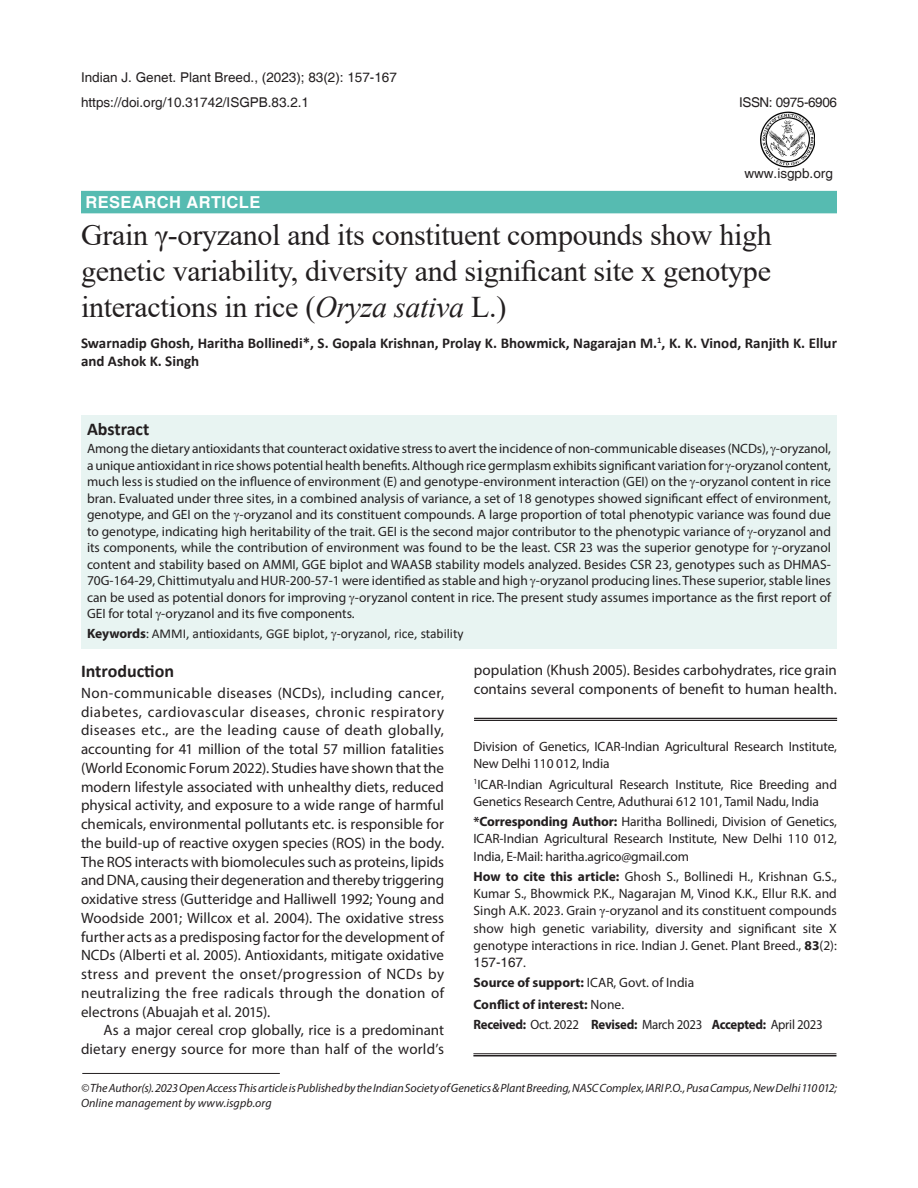
<style>
.page{position:relative;width:918px;height:1188px;background:#fff}
.page>*{position:absolute;margin:0;border:0;box-sizing:border-box;transform-origin:0 0}
.article_head{font:30px/36px "Times New Roman";letter-spacing:-.01em;color:#231f20;text-align:justify}
.Sub-Head-1{font:700 18px "Calibri";color:#231f20}
.Subject{font:700 16.5px "Helvetica";letter-spacing:.025em;color:#fff}
.Body_flush{font:15px/18.8px "Myriad Pro";letter-spacing:.02em;color:#231f20;text-align:justify}
.text{font:15px/18.8px "Myriad Pro";color:#231f20;text-align:right}
.author{font:700 15px/18px "Calibri";color:#231f20}
.Abstract{font:13.5px/16.5px "Myriad Pro";color:#231f20;text-align:justify}
.affiliation{font:13.5px/17.2px "Myriad Pro";letter-spacing:-.01em;color:#231f20}
.Running_Head{font:13.5px "Helvetica";color:#231f20}
.Abstract-2{font:13.5px "Calibri";color:#231f20}
.affiliation-2{font:700 13.5px "Myriad Pro";letter-spacing:-.02em;color:#231f20;scale:.95 1}
.affiliation-3{font:700 13.5px "Myriad Pro";color:#231f20}
.Running_Head-2{font:13.5px "Helvetica";letter-spacing:-.03em;color:#231f20}
.Bottom_1st_page{font:italic 12px/14.4px "Myriad Pro";letter-spacing:-.005em;color:#231f20}
.s1{font-style:italic}
.s2{font-family:"Myriad Pro";font-weight:700}
.s3{font-family:"Myriad Pro"}
.s4{font-weight:700}
.s5{font-family:"Times New Roman"}
.s6{font-family:"Helvetica"}
.s7{font-weight:400}
</style>
<div class="page">
<div style="left:81px;top:415px;width:756px;height:234px;background:#e8f4f2"></div>
<div style="left:81px;top:191px;width:756px;height:22px;background:#56bbb1"></div>
<hr style="left:473px;top:1053px;width:363px;height:1px;background:#231f20">
<hr style="left:473px;top:1055px;width:363px;height:1px;background:#231f20">
<hr style="left:82px;top:1073px;width:198px;height:1px;background:#231f20">
<img style="left:760px;top:112px;width:55px;height:55px">
<hr style="left:474px;top:718px;width:363px;height:1px;background:#231f20">
<hr style="left:474px;top:720px;width:363px;height:1px;background:#231f20">
<p class="Running_Head" style="left:81px;top:70px;width:317px">Indian J. Genet. Plant Breed., (2023); 83(2): 157-167</p>
<p class="Running_Head" style="left:81px;top:95px;width:230px">https://doi.org/10.31742/ISGPB.83.2.1</p>
<p class="Running_Head-2" style="left:739px;top:95px;width:99px">ISSN: 0975-6906</p>
<p class="Subject" style="left:86px;top:192px;width:176px">RESEARCH ARTICLE</p>
<p class="Running_Head" style="left:744px;top:166px;width:90px">www.isgpb.org</p>
<p class="article_head" style="left:81px;top:216px;width:692px">Grain γ-oryzanol and its constituent compounds show high genetic variability, diversity and significant site x genotype interactions in rice (<span class="s1">Oryza sativa</span> L.)</p>
<p class="author" style="left:81px;top:334px;width:758px">Swarnadip Ghosh, Haritha Bollinedi*, S. Gopala Krishnan, Prolay K. Bhowmick, Nagarajan M.<sup>1</sup>, K. K. Vinod, Ranjith K. Ellur and Ashok K. Singh</p>
<p class="Sub-Head-1" style="left:87px;top:416px;width:64px">Abstract</p>
<p class="Abstract" style="left:87px;top:440px;width:746px">Among the dietary antioxidants that counteract oxidative stress to avert the incidence of non-communicable diseases (NCDs), -oryzanol, a unique antioxidant in rice shows potential health benefits. Although rice germplasm exhibits significant variation for -oryzanol content, much less is studied on the influence of environment (E) and genotype-environment interaction (GEI) on the -oryzanol content in rice bran. Evaluated under three sites, in a combined analysis of variance, a set of 18 genotypes showed significant effect of environment, genotype, and GEI on the -oryzanol and its constituent compounds. A large proportion of total phenotypic variance was found due to genotype, indicating high heritability of the trait. GEI is the second major contributor to the phenotypic variance of -oryzanol and its components, while the contribution of environment was found to be the least. CSR 23 was the superior genotype for -oryzanol content and stability based on AMMI, GGE biplot and WAASB stability models analyzed. Besides CSR 23, genotypes such as DHMAS-70G-164-29, Chittimutyalu and HUR-200-57-1 were identified as stable and high -oryzanol producing lines. These superior, stable lines can be used as potential donors for improving -oryzanol content in rice. The present study assumes importance as the first report of GEI for total -oryzanol and its five components.</p>
<p class="Abstract-2" style="left:87px;top:624px;width:378px"><span class="s2">Keywords</span><span class="s3">:</span> AMMI, antioxidants, GGE biplot, -oryzanol, rice, stability</p>
<p class="Sub-Head-1" style="left:81px;top:658px;width:95px">Introduction</p>
<p class="Body_flush" style="left:81px;top:683px;width:365px">Non-communicable diseases (NCDs), including cancer, diabetes, cardiovascular diseases, chronic respiratory diseases etc., are the leading cause of death globally, accounting for 41 million of the total 57 million fatalities (World Economic Forum 2022). Studies have shown that the modern lifestyle associated with unhealthy diets, reduced physical activity, and exposure to a wide range of harmful chemicals, environmental pollutants etc. is responsible for the build-up of reactive oxygen species (ROS) in the body.<br>The ROS interacts with biomolecules such as proteins, lipids and DNA, causing their degeneration and thereby triggering oxidative stress (Gutteridge and Halliwell 1992; Young and Woodside 2001; Willcox et al. 2004). The oxidative stress further acts as a predisposing factor for the development of NCDs (Alberti et al. 2005). Antioxidants, mitigate oxidative stress and prevent the onset/progression of NCDs by neutralizing the free radicals through the donation of electrons (Abuajah et al. 2015).</p>
<p class="text" style="left:81px;top:1021px;width:365px">As a major cereal crop globally, rice is a predominant dietary energy source for more than half of the world’s</p>
<p class="text" style="left:474px;top:660px;width:365px;text-align:left">population (Khush 2005). Besides carbohydrates, rice grain contains several components of benefit to human health.</p>
<p class="affiliation" style="left:474px;top:738px;width:365px">Division of Genetics, ICAR-Indian Agricultural Research Institute,<br>New Delhi 110 012, India</p>
<p class="affiliation" style="left:474px;top:775px;width:365px"><sup>1</sup>ICAR-Indian Agricultural Research Institute, Rice Breeding and<br>Genetics Research Centre, Aduthurai 612 101, Tamil Nadu, India</p>
<p class="affiliation" style="left:474px;top:813px;width:365px;text-align:justify"><span class="s4">*Corresponding Author:</span> Haritha Bollinedi, Division of Genetics, ICAR-Indian Agricultural Research Institute, New Delhi 110 012, India, E-Mail: haritha.agrico@gmail.com</p>
<p class="affiliation" style="left:474px;top:867px;width:365px;text-align:justify"><span class="s4">How to cite this article:</span> Ghosh S., Bollinedi H., Krishnan G.S., Kumar S., Bhowmick P.K., Nagarajan M, Vinod K.K., Ellur R.K. and Singh A.K. 2023. Grain <span class="s5">γ</span>-oryzanol and its constituent compounds show high genetic variability, diversity and significant site X genotype interactions in rice. Indian J. Genet. Plant Breed., <span class="s4">83</span>(2):<br><span class="s6">157-167</span>.</p>
<p class="affiliation" style="left:474px;top:974px;width:222px"><span class="s4">Source of support:</span> ICAR, Govt. of India</p>
<p class="affiliation-3" style="left:474px;top:996px;width:152px">Conflict of interest: <span class="s7">None.</span></p>
<p class="affiliation-2" style="left:474px;top:1016px;width:369px">Received: <span class="s7">Oct. 2022</span> Revised: <span class="s7">March 2023</span> Accepted: <span class="s7">April 2023</span></p>
<p class="Bottom_1st_page" style="left:81px;top:1081px;width:758px">© The Author(s). 2023 Open Access This article is Published by the Indian Society of Genetics &amp; Plant Breeding, NASC Complex, IARI P.O., Pusa Campus, New Delhi 110 012;<br>Online management by www.isgpb.org</p>
</div>
